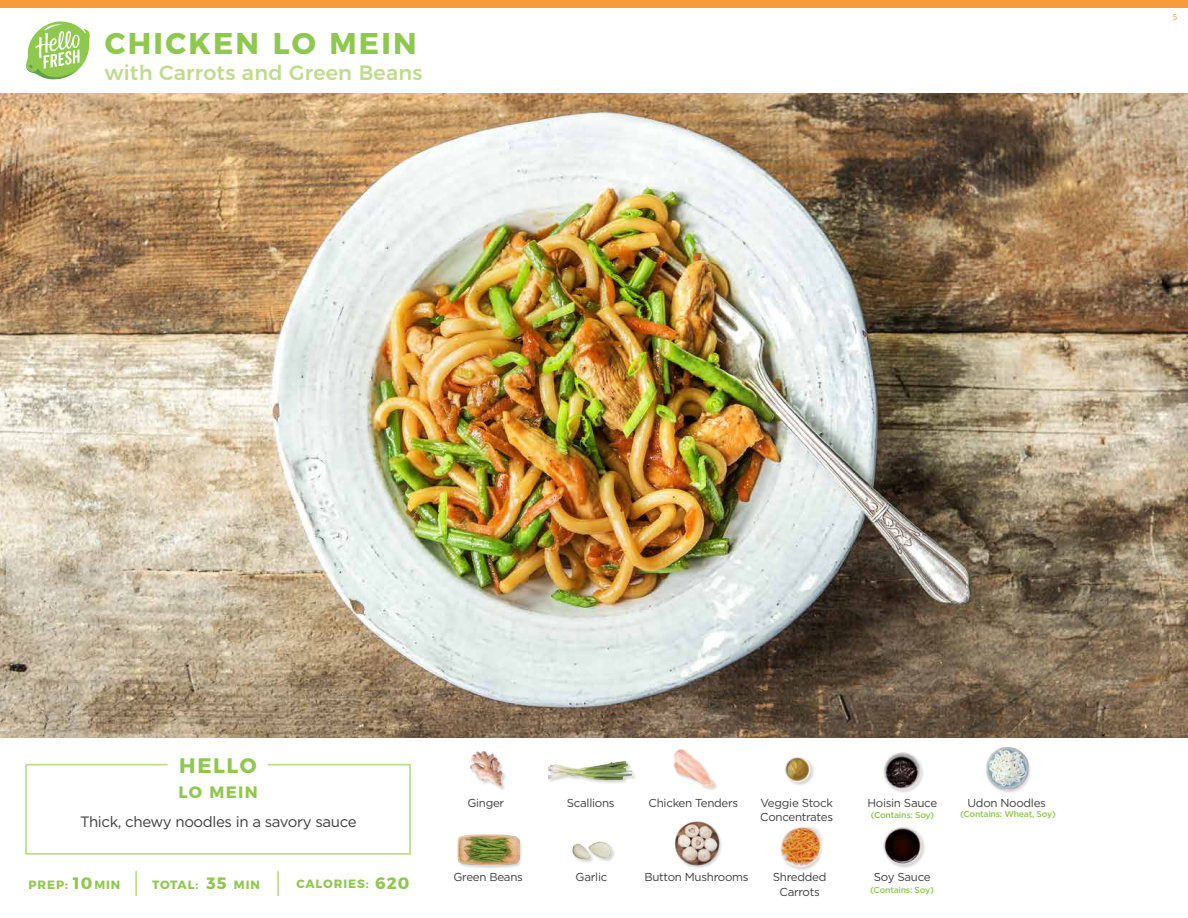
<style>
.page{position:relative;width:1188px;height:918px;background:#fff}
.page>*{position:absolute;margin:0;border:0;box-sizing:border-box;transform-origin:0 0}
.t1{font:700 30px "Montserrat";letter-spacing:.075em;color:#8fc84e}
.t2{font:700 21px "Montserrat";letter-spacing:.075em;color:#8fc84e}
.t3{font:500 20.7px "Montserrat";letter-spacing:.01em;color:#bedb8e}
.t4{font:700 16.5px "Montserrat";letter-spacing:.075em;color:#8fc84e}
.t5{font:15px "Gotham";letter-spacing:-.025em;color:#3e3e3f}
.t6{font:700 12px "Montserrat";letter-spacing:.075em;color:#8fc84e}
.t7{font:11.55px/14.4px "Gotham";letter-spacing:-.025em;color:#3e3e3f}
.t8{font:9px "Source Sans Pro";color:#f89b39}
.t9{font:500 8.7px "Gotham";letter-spacing:-.025em;color:#8fc84e}
</style>
<div class="page">
<div style="left:0;top:0;width:1188px;height:8px;background:#f89b39"></div>
<img style="left:0;top:93px;width:1188px;height:644px">
<svg style="left:25px;top:763px;width:386px;height:92px"></svg>
<div style="left:986px;top:748px;width:46px;height:46px;background:#231f20;opacity:.2"></div>
<img style="left:986px;top:747px;width:46px;height:45px">
<div style="left:457px;top:834px;width:66px;height:35px;background:#231f20;opacity:.2"></div>
<img style="left:458px;top:834px;width:61px;height:34px">
<img style="left:547px;top:760px;width:88px;height:23px">
<div style="left:780px;top:827px;width:49px;height:44px;background:#231f20;opacity:.2"></div>
<img style="left:780px;top:827px;width:46px;height:41px">
<img style="left:674px;top:821px;width:47px;height:47px">
<img style="left:469px;top:751px;width:37px;height:39px">
<img style="left:572px;top:841px;width:42px;height:21px">
<img style="left:674px;top:749px;width:43px;height:41px">
<img style="left:883px;top:827px;width:42px;height:41px">
<img style="left:785px;top:757px;width:29px;height:28px">
<img style="left:883px;top:752px;width:40px;height:41px">
<hr style="left:135px;top:871px;width:2px;height:25px;background:#bedb8e">
<hr style="left:277px;top:871px;width:2px;height:25px;background:#bedb8e">
<svg style="left:26px;top:21px;width:64px;height:59px"></svg>
<h1 class="t1" style="left:105px;top:19px;width:314px">CHICKEN LO MEIN</h1>
<h3 class="t3" style="left:105px;top:56px;width:319px">with Carrots and Green Beans</h3>
<p class="t8" style="left:1173px;top:11px;width:6px">5</p>
<h2 class="t2" style="left:179px;top:748px;width:79px">HELLO</h2>
<h3 class="t4" style="left:178px;top:779px;width:81px">LO MEIN</h3>
<p class="t5" style="left:80px;top:812px;width:278px">Thick, chewy noodles in a savory sauce</p>
<h3 class="t4" style="left:73px;top:870px;width:21px">10</h3>
<h3 class="t4" style="left:206px;top:870px;width:22px">35</h3>
<h3 class="t4" style="left:375px;top:870px;width:36px">620</h3>
<p class="t6" style="left:28px;top:875px;width:41px">PREP:</p>
<p class="t6" style="left:94px;top:875px;width:27px">MIN</p>
<p class="t6" style="left:152px;top:875px;width:48px">TOTAL:</p>
<p class="t6" style="left:234px;top:875px;width:27px">MIN</p>
<p class="t6" style="left:296px;top:874px;width:74px">CALORIES:</p>
<p class="t7" style="left:467px;top:795px;width:38px">Ginger</p>
<p class="t7" style="left:453px;top:870px;width:71px">Green Beans</p>
<p class="t7" style="left:567px;top:795px;width:49px">Scallions</p>
<p class="t7" style="left:867px;top:795px;width:71px">Hoisin Sauce</p>
<p class="t7" style="left:649px;top:795px;width:91px">Chicken Tenders</p>
<p class="t7" style="left:760px;top:795px;width:74px">Veggie Stock<br>Concentrates</p>
<p class="t9" style="left:871px;top:809px;width:65px">(Contains: Soy)</p>
<p class="t7" style="left:576px;top:870px;width:33px">Garlic</p>
<p class="t7" style="left:644px;top:870px;width:106px">Button Mushrooms</p>
<p class="t7" style="left:773px;top:870px;width:55px;text-align:center">Shredded<br>Carrots</p>
<p class="t7" style="left:874px;top:870px;width:58px">Soy Sauce</p>
<p class="t9" style="left:870px;top:884px;width:65px">(Contains: Soy)</p>
<p class="t7" style="left:968px;top:795px;width:80px">Udon Noodles</p>
<p class="t9" style="left:960px;top:808px;width:97px">(Contains: Wheat, Soy)</p>
</div>
